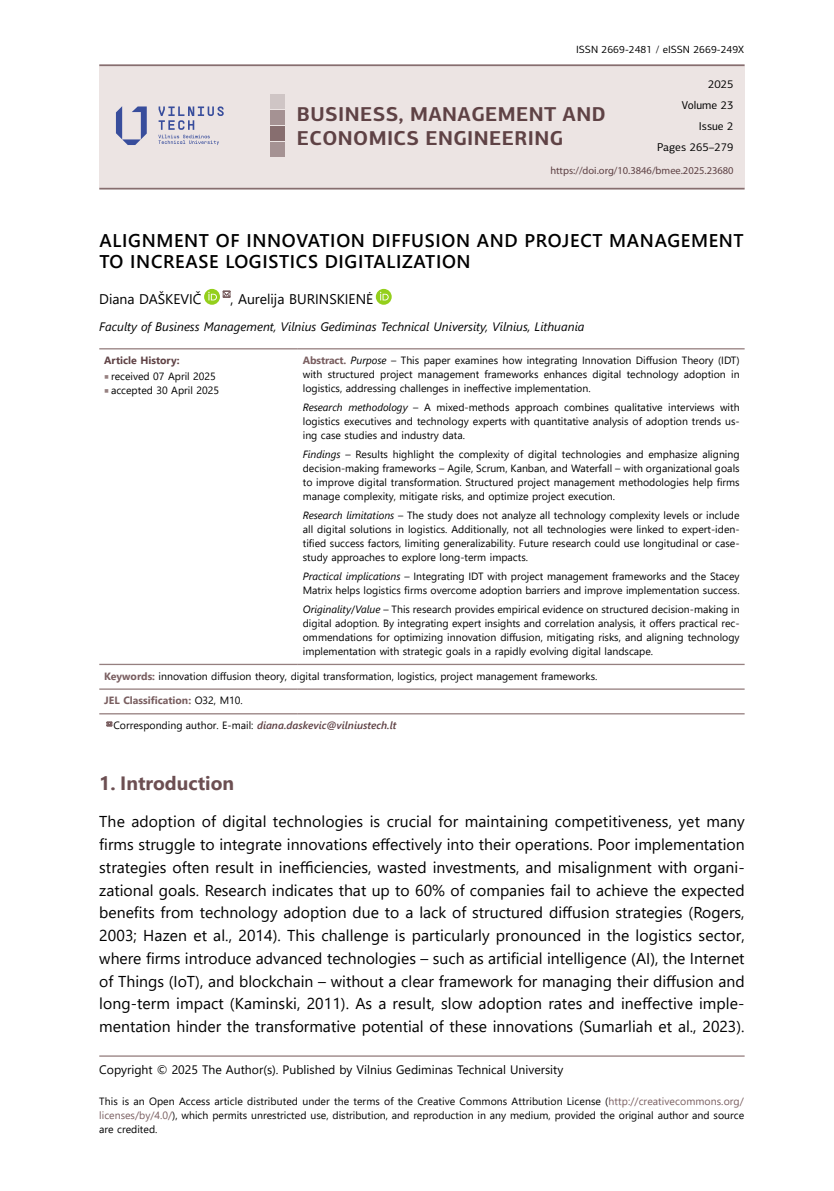
<style>
.page{position:relative;width:834px;height:1191px;background:#fff}
.page>*{position:absolute;margin:0;border:0;box-sizing:border-box;transform-origin:0 0}
.t1{font:700 20.12px/24.2px "PF Centro Sans Pro";letter-spacing:.02em;color:#5f4245}
.t2{font:700 19.25px "Segoe UI";color:#6c4f52}
.t3{font:600 18.38px/21px "Segoe UI";letter-spacing:.035em;color:#000}
.t4{font:15.75px/22.8px "Segoe UI";color:#000;text-align:justify}
.t5{font:14px "Segoe UI";color:#000}
.t6{font:italic 12.25px "Segoe UI";color:#000}
.t7{font:12.25px "Segoe UI";color:#000}
.t8{font:11.38px/21.2px "PF Centro Sans Pro";color:#000;text-align:right}
.t9{font:10.5px/14px "Segoe UI";color:#000;text-align:justify}
.t10{font:italic 600 10.5px "Segoe UI";color:#5f4245}
.t11{font:10.5px "Myriad Pro";color:#5f4245}
.t12{font:10.5px "PF Centro Sans Pro";color:#000}
.t13{font:700 10.5px "Segoe UI";color:#795e60}
.t14{font:700 10.5px "Segoe UI";color:#5f4245}
.s1{font-weight:700;color:#795e60}
.s2{font-style:italic}
.s3{font-family:"Minion Pro";font-size:12.25px;color:#968080}
.s4{font-weight:400;color:#000}
.s5{font-weight:400;font-style:normal;color:#000}
.s6{color:#795e60}
</style>
<div class="page">
<hr style="left:99px;top:1055px;width:645px;height:1px;background:#968080">
<div style="left:99px;top:66px;width:645px;height:122px;background:#ece4e3"></div>
<hr style="left:99px;top:64px;width:645px;height:2px;background:#876e6f">
<hr style="left:99px;top:188px;width:645px;height:1px;background:#876e6f">
<div style="left:270px;top:94px;width:14px;height:15px;background:#cfc5c5"></div>
<div style="left:270px;top:110px;width:14px;height:15px;background:#a59293"></div>
<div style="left:270px;top:126px;width:14px;height:15px;background:#876e6f"></div>
<div style="left:270px;top:142px;width:14px;height:15px;background:#a59293"></div>
<svg style="left:116px;top:106px;width:31px;height:39px"></svg>
<svg style="left:158px;top:106px;width:66px;height:39px"></svg>
<svg style="left:204px;top:289px;width:16px;height:16px"></svg>
<svg style="left:208px;top:290px;width:23px;height:10px"></svg>
<svg style="left:376px;top:289px;width:15px;height:16px"></svg>
<svg style="left:380px;top:292px;width:8px;height:8px"></svg>
<hr style="left:99px;top:348px;width:199px;height:1px;background:#968080">
<hr style="left:298px;top:348px;width:446px;height:1px;background:#968080">
<hr style="left:99px;top:664px;width:199px;height:1px;background:#968080">
<hr style="left:298px;top:664px;width:446px;height:1px;background:#968080">
<hr style="left:99px;top:688px;width:199px;height:2px;background:#968080">
<hr style="left:298px;top:688px;width:446px;height:2px;background:#968080">
<hr style="left:99px;top:713px;width:199px;height:1px;background:#968080">
<hr style="left:298px;top:713px;width:446px;height:1px;background:#968080">
<svg style="left:106px;top:721px;width:7px;height:5px"></svg>
<p class="t12" style="left:576px;top:43px;width:169px">ISSN 2669-2481 / eISSN 2669-249X</p>
<p class="t8" style="left:657px;top:73px;width:78px">2025<br>Volume 23<br>Issue 2<br>Pages 265–279</p>
<p class="t11" style="left:550px;top:164px;width:185px">https://doi.org/10.3846/bmee.2025.23680</p>
<h1 class="t1" style="left:297px;top:102px;width:310px">BUSINESS, MANAGEMENT AND<br>ECONOMICS ENGINEERING</h1>
<h3 class="t3" style="left:100px;top:228px;width:645px">ALIGNMENT OF INNOVATION DIFFUSION AND PROJECT MANAGEMENT<br>TO INCREASE LOGISTICS DIGITALIZATION</h3>
<h3 class="t5" style="left:99px;top:286px;width:104px">Diana DAŠKEVIČ</h3>
<h3 class="t5" style="left:230px;top:286px;width:144px">, Aurelija BURINSKIENĖ</h3>
<p class="t6" style="left:99px;top:315px;width:486px">Faculty of Business Management, Vilnius Gediminas Technical University, Vilnius, Lithuania</p>
<p class="t14" style="left:104px;top:350px;width:77px">Article History:</p>
<p class="t9" style="left:303px;top:352px;width:438px"><span class="s1">Abstract.</span> <span class="s2">Purpose</span> – This paper examines how integrating Innovation Diffusion Theory (IDT) with structured project management frameworks enhances digital technology adoption in logistics, addressing challenges in ineffective implementation.</p>
<p class="t9" style="left:303px;top:399px;width:438px"><span class="s2">Research methodology</span> – A mixed-methods approach combines qualitative interviews with logistics executives and technology experts with quantitative analysis of adoption trends us&shy;ing case studies and industry data.</p>
<p class="t9" style="left:303px;top:446px;width:438px"><span class="s2">Findings</span> – Results highlight the complexity of digital technologies and emphasize aligning decision-making frameworks – Agile, Scrum, Kanban, and Waterfall – with organizational goals to improve digital transformation. Structured project management methodologies help firms manage complexity, mitigate risks, and optimize project execution.</p>
<p class="t9" style="left:303px;top:507px;width:438px"><span class="s2">Research limitations</span> – The study does not analyze all technology complexity levels or include all digital solutions in logistics. Additionally, not all technologies were linked to expert-iden&shy;tified success factors, limiting generalizability. Future research could use longitudinal or case&shy;study approaches to explore long-term impacts.</p>
<p class="t9" style="left:303px;top:568px;width:438px"><span class="s2">Practical implications</span> – Integrating IDT with project management frameworks and the Stacey<br>Matrix helps logistics firms overcome adoption barriers and improve implementation success.</p>
<p class="t9" style="left:303px;top:601px;width:438px"><span class="s2">Originality</span>/<span class="s2">Value</span> – This research provides empirical evidence on structured decision-making in digital adoption. By integrating expert insights and correlation analysis, it offers practical rec&shy;ommendations for optimizing innovation diffusion, mitigating risks, and aligning technology implementation with strategic goals in a rapidly evolving digital landscape.</p>
<p class="t9" style="left:104px;top:368px;width:113px"><span class="s3">■</span> received 07 April 2025</p>
<p class="t9" style="left:104px;top:382px;width:116px"><span class="s3">■</span> accepted 30 April 2025</p>
<p class="t9" style="left:104px;top:668px;width:494px"><span class="s1">Keywords:</span> innovation diffusion theory, digital transformation, logistics, project management frameworks.</p>
<p class="t13" style="left:104px;top:690px;width:140px">JEL Classification: <span class="s4">O32, M10.</span></p>
<p class="t10" style="left:113px;top:715px;width:284px"><span class="s5">Corresponding author. E-mail:</span> diana.daskevic@vilniustech.lt</p>
<h2 class="t2" style="left:99px;top:764px;width:136px">1. Introduction</h2>
<p class="t4" style="left:99px;top:809px;width:647px">The adoption of digital technologies is crucial for maintaining competitiveness, yet many firms struggle to integrate innovations effectively into their operations. Poor implementation strategies often result in inefficiencies, wasted investments, and misalignment with organi&shy;zational goals. Research indicates that up to 60% of companies fail to achieve the expected benefits from technology adoption due to a lack of structured diffusion strategies (Rogers, 2003; Hazen et al., 2014). This challenge is particularly pronounced in the logistics sector, where firms introduce advanced technologies – such as artificial intelligence (AI), the Internet of Things (IoT), and blockchain – without a clear framework for managing their diffusion and long-term impact (Kaminski, 2011). As a result, slow adoption rates and ineffective imple&shy;mentation hinder the transformative potential of these innovations (Sumarliah et al., 2023).</p>
<p class="t7" style="left:99px;top:1058px;width:465px">Copyright © 2025 The Author(s). Published by Vilnius Gediminas Technical University</p>
<p class="t9" style="left:99px;top:1093px;width:646px">This is an Open Access article distributed under the terms of the Creative Commons Attribution License (<span class="s6">http://creativecommons.org/ licenses/by/4.0/</span>), which permits unrestricted use, distribution, and reproduction in any medium, provided the original author and source are credited.</p>
</div>
